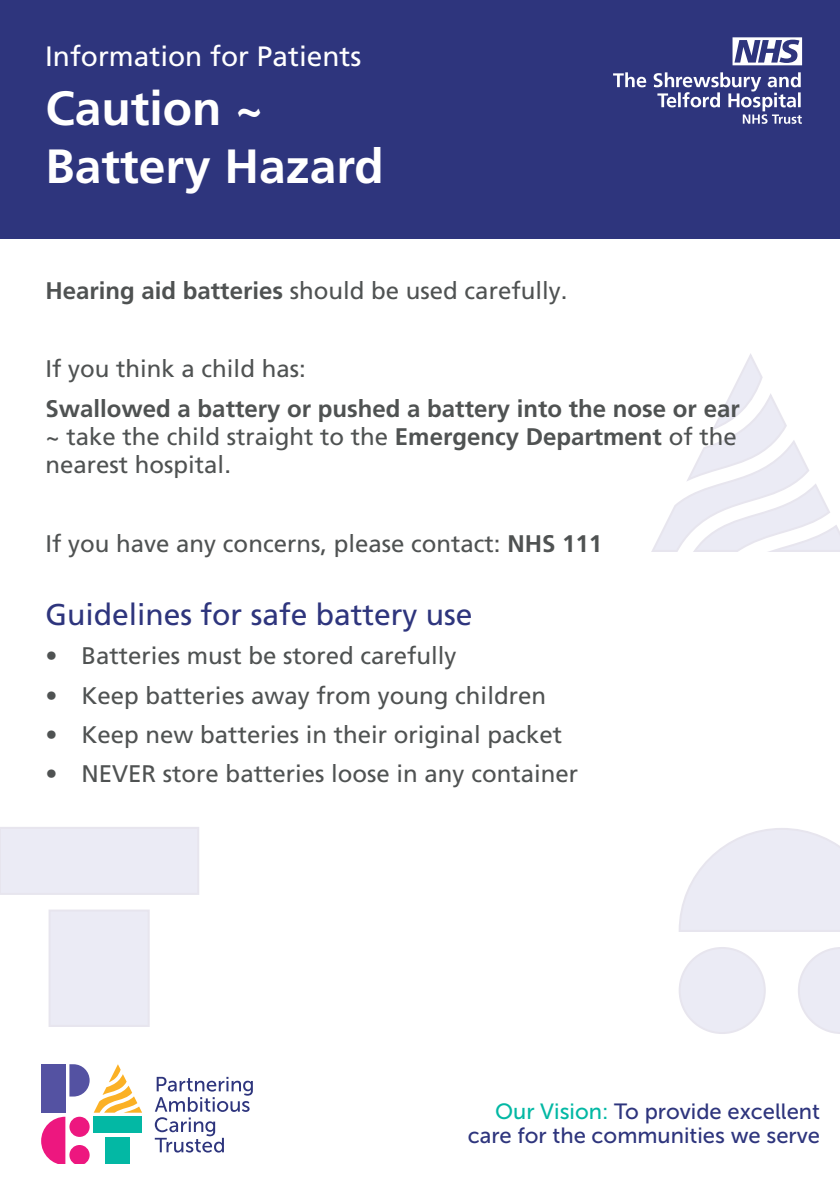
<style>
.page{position:relative;width:840px;height:1191px;background:#fff}
.page>*{position:absolute;margin:0;border:0;box-sizing:border-box;transform-origin:0 0}
.t1{font:700 48px "Frutiger LT Pro";color:#fff}
.Heading_1{font:30px "Frutiger LT Pro";color:#2e357d}
.t2{font:28px "Frutiger LT Pro";color:#fff}
.Content{font:24px "Frutiger LT Pro";color:#4f5252}
.Content-2{font:700 24px/28px "Frutiger LT Pro";color:#4f5252}
.t3{font:22px "Museo Sans 500";color:#2e357d}
.s1{font-weight:700}
.s2{font-weight:400}
.s3{color:#03b8a4}
</style>
<div class="page">
<div style="left:0;top:0;width:839px;height:238px;background:#2e357d"></div>
<svg style="left:41px;top:1064px;width:101px;height:99px"></svg>
<svg style="left:155px;top:1076px;width:98px;height:76px"></svg>
<svg style="left:613px;top:72px;width:188px;height:52px"></svg>
<svg style="left:732px;top:37px;width:69px;height:28px"></svg>
<div style="left:49px;top:909px;width:101px;height:118px;background:#ebebf5"></div>
<div style="left:0;top:828px;width:198px;height:66px;background:#ebebf5"></div>
<div style="left:0;top:827px;width:199px;height:68px;border:2px solid #e7e5ee"></div>
<svg style="left:651px;top:353px;width:188px;height:199px"></svg>
<svg style="left:679px;top:828px;width:160px;height:104px"></svg>
<svg style="left:798px;top:947px;width:41px;height:87px"></svg>
<div style="left:679px;top:948px;width:85px;height:85px;background:#ebebf5;border-radius:50%"></div>
<div style="left:678px;top:947px;width:87px;height:87px;border:2px solid #e7e5ee;border-radius:50%"></div>
<p class="t2" style="left:45px;top:40px;width:317px">Information for Patients</p>
<p class="t1" style="left:45px;top:80px;width:220px">Caution ~</p>
<p class="t1" style="left:45px;top:138px;width:339px">Battery Hazard</p>
<p class="Content" style="left:45px;top:276px;width:523px"><span class="s1">Hearing aid batteries</span> should be used carefully.</p>
<p class="Content" style="left:45px;top:355px;width:262px">If you think a child has:</p>
<p class="Content-2" style="left:45px;top:394px;width:695px">Swallowed a battery or pushed a battery into the nose or ear <span class="s2">~ take the child straight to the</span> Emergency Department <span class="s2">of the nearest hospital.</span></p>
<p class="Content" style="left:45px;top:529px;width:558px">If you have any concerns, please contact: <span class="s1">NHS 111</span></p>
<p class="Heading_1" style="left:45px;top:597px;width:428px">Guidelines for safe battery use</p>
<p class="Content" style="left:45px;top:642px;width:412px">• Batteries must be stored carefully</p>
<p class="Content" style="left:45px;top:681px;width:502px">• Keep batteries away from young children</p>
<p class="Content" style="left:45px;top:720px;width:518px">• Keep new batteries in their original packet</p>
<p class="Content" style="left:45px;top:760px;width:534px">• NEVER store batteries loose in any container</p>
<p class="t3" style="left:495px;top:1099px;width:326px"><span class="s3">Our Vision:</span> To provide excellent</p>
<p class="t3" style="left:467px;top:1123px;width:354px">care for the communities we serve</p>
</div>
